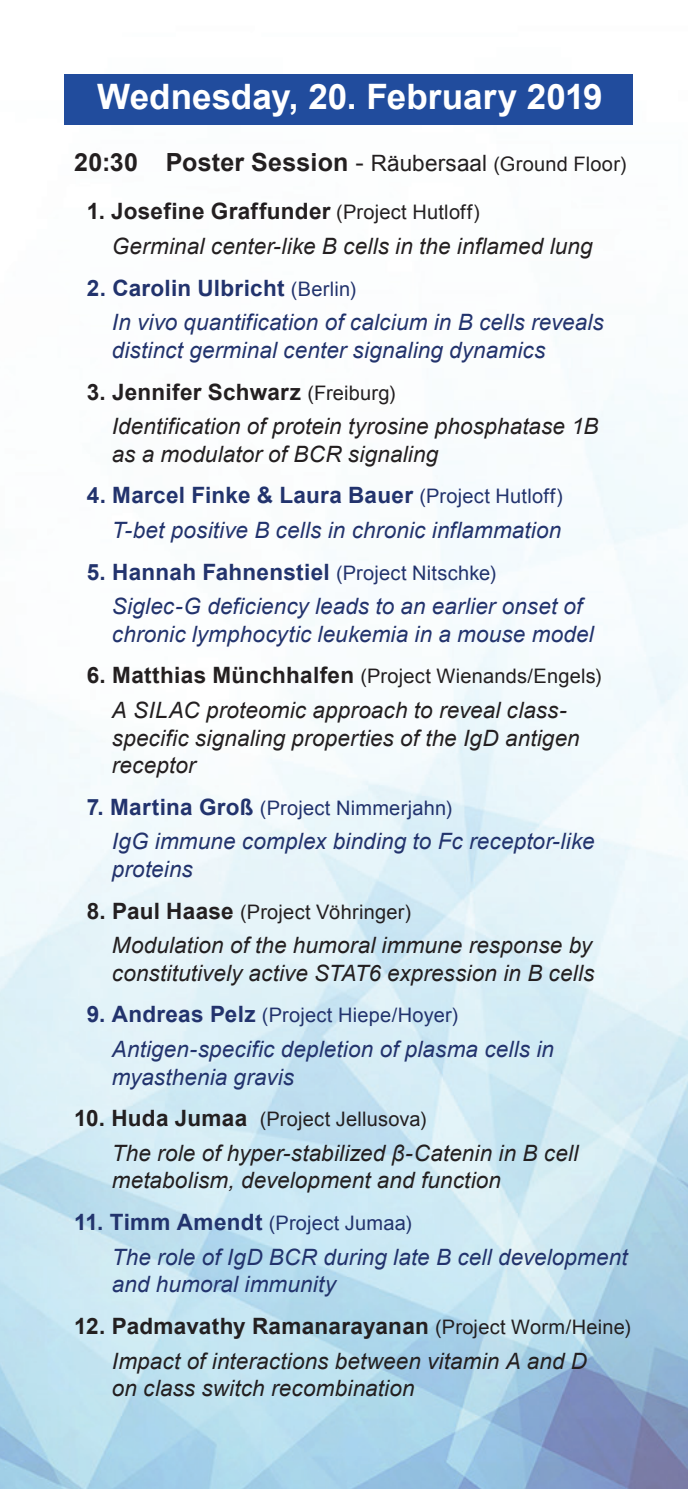
<style>
.page{position:relative;width:688px;height:1489px;background:#fff}
.page>*{position:absolute;margin:0;border:0;box-sizing:border-box;transform-origin:0 0}
.t1{font:700 35px "Arial";color:#fff}
.t2{font:700 25px "Arial";letter-spacing:.01em;color:#231f20}
.t3{font:italic 22.5px/27.5px "Arial";letter-spacing:.005em;color:#231f20}
.t4{font:italic 22.5px/34.5px "Arial";letter-spacing:.005em;color:#22336d}
.t5{font:20px "Arial";letter-spacing:.01em;color:#231f20}
.t6{font:20px "Arial";letter-spacing:.015em;color:#22336d}
.s1{font-weight:400}
.s2{font-weight:400;font-size:22.5px}
.s3{font-weight:400;font-size:20px}
.s4{font-weight:700;font-style:normal}
.s5{font-style:normal;font-size:20px}
.s6{font-weight:700;font-size:22.5px}
</style>
<div class="page">
<img style="left:0;top:74px;width:687px;height:1414px">
<div style="left:64px;top:74px;width:568px;height:51px;background:#214c9d"></div>
<h1 class="t1" style="left:97px;top:74px;width:507px">Wednesday, 20. February 2019</h1>
<p class="t2" style="left:74px;top:145px;width:553px">20:30 Poster Session <span class="s1">-</span> <span class="s2">Räubersaal</span> <span class="s3">(Ground Floor)</span></p>
<p class="t3" style="left:112px;top:195px;width:482px;line-height:34.5px;text-indent:-25px"><span class="s4">1. Josefine Graffunder</span> <span class="s5">(Project Hutloff)<br></span>Germinal center-like B cells in the inflamed lung</p>
<p class="t4" style="left:112px;top:271px;width:493px;text-indent:-25px"><span class="s4">2. Carolin Ulbricht</span> <span class="s5">(Berlin)<br></span>In vivo quantification of calcium in B cells reveals</p>
<p class="t4" style="left:112px;top:333px;width:435px">distinct germinal center signaling dynamics</p>
<p class="t3" style="left:112px;top:375px;width:488px;line-height:34.5px;text-indent:-25px"><span class="s4">3. Jennifer Schwarz</span> <span class="s5">(Freiburg)<br></span>Identification of protein tyrosine phosphatase 1B</p>
<p class="t3" style="left:112px;top:440px;width:328px">as a modulator of BCR signaling</p>
<p class="t4" style="left:87px;top:478px;width:477px;text-align:right"><span class="s4">4. Marcel Finke &amp; Laura Bauer</span> <span class="s5">(Project Hutloff)<br></span>T-bet positive B cells in chronic inflammation</p>
<p class="t4" style="left:112px;top:555px;width:472px;text-indent:-25px"><span class="s4">5. Hannah Fahnenstiel</span> <span class="s5">(Project Nitschke)<br></span>Siglec-G deficiency leads to an earlier onset of</p>
<p class="t4" style="left:112px;top:617px;width:483px">chronic lymphocytic leukemia in a mouse model</p>
<p class="t5" style="left:87px;top:663px;width:516px"><span class="s6">6. Matthias Münchhalfen</span> (Project Wienands/Engels)</p>
<p class="t3" style="left:112px;top:696px;width:469px">A SILAC proteomic approach to reveal class&shy;specific signaling properties of the IgD antigen receptor</p>
<p class="t6" style="left:87px;top:794px;width:366px"><span class="s6">7. Martina Groß</span> (Project Nimmerjahn)</p>
<p class="t4" style="left:112px;top:828px;width:484px;line-height:27.5px">IgG immune complex binding to Fc receptor-like proteins</p>
<p class="t5" style="left:87px;top:898px;width:325px"><span class="s6">8. Paul Haase</span> (Project Vöhringer)</p>
<p class="t3" style="left:112px;top:931px;width:484px">Modulation of the humoral immune response by constitutively active STAT6 expression in B cells</p>
<p class="t6" style="left:87px;top:1002px;width:372px"><span class="s6">9. Andreas Pelz</span> (Project Hiepe/Hoyer)</p>
<p class="t4" style="left:112px;top:1035px;width:443px;line-height:27.5px">Antigen-specific depletion of plasma cells in myasthenia gravis</p>
<p class="t5" style="left:74px;top:1106px;width:353px"><span class="s6">10. Huda Jumaa</span> (Project Jellusova)</p>
<p class="t3" style="left:112px;top:1139px;width:468px">The role of hyper-stabilized β-Catenin in B cell metabolism, development and function</p>
<p class="t6" style="left:74px;top:1209px;width:339px"><span class="s6">11. Timm Amendt</span> (Project Jumaa)</p>
<p class="t4" style="left:112px;top:1243px;width:517px;line-height:27.5px">The role of IgD BCR during late B cell development and humoral immunity</p>
<p class="t3" style="left:74px;top:1308px;width:558px;line-height:34.5px;text-align:center"><span class="s4">12. Padmavathy Ramanarayanan</span> <span class="s5">(Project Worm/Heine)<br></span>Impact of interactions between vitamin A and D</p>
<p class="t3" style="left:112px;top:1374px;width:304px">on class switch recombination</p>
</div>
